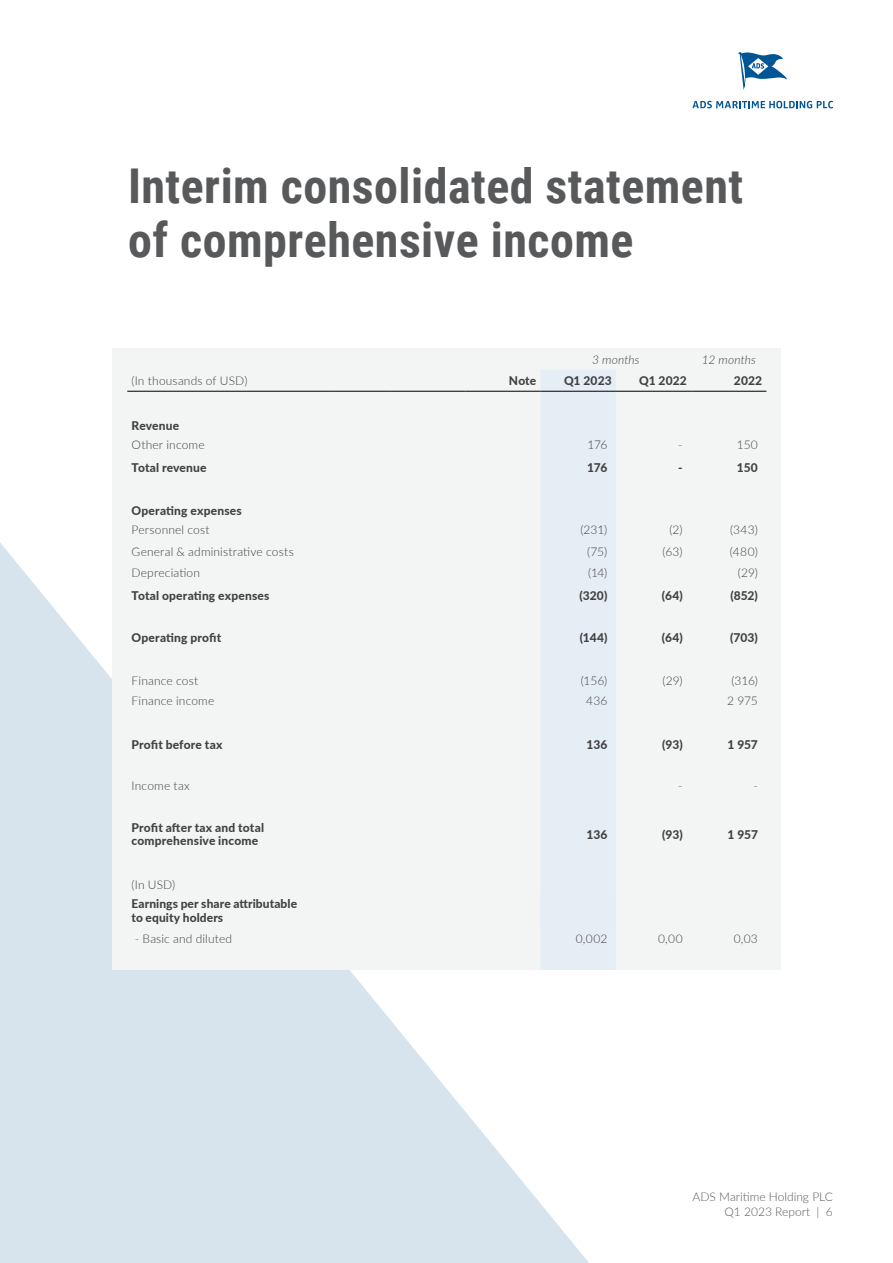
<style>
.page{position:relative;width:893px;height:1263px;background:#fff}
.page>*{position:absolute;margin:0;border:0;box-sizing:border-box;transform-origin:0 0}
.t1{font:700 48px/54px "Roboto Condensed";letter-spacing:.01em;color:#58595b}
.t2{font:800 12px/13.5px "Lato";letter-spacing:.01em;color:#414042}
.t3{font:300 12px "Lato";letter-spacing:.01em;color:#414042}
.t4{font:300 12px/14.4px "Lato";color:#58595b;text-align:right}
.t5{font:italic 300 12px "Lato";letter-spacing:.01em;color:#414042}
</style>
<div class="page">
<svg style="left:0;top:543px;width:589px;height:720px;fill:#d7e4ee"></svg>
<svg style="left:692px;top:101px;width:141px;height:7px"></svg>
<svg style="left:738px;top:52px;width:49px;height:38px"></svg>
<div style="left:112px;top:349px;width:669px;height:621px;background:#f3f4f4"></div>
<div style="left:541px;top:370px;width:75px;height:599px;background:#e6eef5"></div>
<div style="left:541px;top:893px;width:75px;height:34px;background:#e6eef5"></div>
<hr style="left:127px;top:391px;width:209px;height:1px;background:#000">
<hr style="left:336px;top:391px;width:54px;height:1px;background:#000">
<hr style="left:465px;top:391px;width:76px;height:1px;background:#000">
<hr style="left:616px;top:391px;width:75px;height:1px;background:#000">
<hr style="left:691px;top:391px;width:75px;height:1px;background:#000">
<hr style="left:541px;top:391px;width:75px;height:1px;background:#000">
<hr style="left:390px;top:391px;width:75px;height:1px;background:#000">
<h1 class="t1" style="left:128px;top:158px;width:617px">Interim consolidated statement of comprehensive income</h1>
<p class="t5" style="left:592px;top:351px;width:49px">3 months</p>
<p class="t5" style="left:702px;top:351px;width:56px">12 months</p>
<p class="t3" style="left:132px;top:373px;width:117px">(In thousands of USD)</p>
<p class="t2" style="left:509px;top:374px;width:29px">Note</p>
<p class="t2" style="left:564px;top:374px;width:49px">Q1 2023</p>
<p class="t2" style="left:639px;top:374px;width:49px">Q1 2022</p>
<p class="t2" style="left:734px;top:374px;width:30px">2022</p>
<p class="t2" style="left:132px;top:418px;width:49px">Revenue</p>
<p class="t3" style="left:132px;top:437px;width:75px">Other income</p>
<p class="t3" style="left:587px;top:437px;width:21px">176</p>
<p class="t3" style="left:678px;top:437px;width:6px">-</p>
<p class="t3" style="left:737px;top:437px;width:23px">150</p>
<p class="t2" style="left:132px;top:461px;width:77px">Total revenue</p>
<p class="t2" style="left:587px;top:461px;width:22px">176</p>
<p class="t2" style="left:678px;top:461px;width:6px">-</p>
<p class="t2" style="left:737px;top:461px;width:23px">150</p>
<p class="t2" style="left:132px;top:503px;width:112px">Operating expenses</p>
<p class="t3" style="left:132px;top:522px;width:80px">Personnel cost</p>
<p class="t3" style="left:580px;top:522px;width:28px">(231)</p>
<p class="t3" style="left:669px;top:522px;width:15px">(2)</p>
<p class="t3" style="left:730px;top:522px;width:29px">(343)</p>
<p class="t3" style="left:132px;top:543px;width:164px">General &amp; administrative costs</p>
<p class="t3" style="left:587px;top:543px;width:22px">(75)</p>
<p class="t3" style="left:662px;top:543px;width:22px">(63)</p>
<p class="t3" style="left:730px;top:543px;width:29px">(480)</p>
<p class="t3" style="left:132px;top:564px;width:70px">Depreciation</p>
<p class="t3" style="left:588px;top:564px;width:21px">(14)</p>
<p class="t3" style="left:738px;top:564px;width:22px">(29)</p>
<p class="t2" style="left:132px;top:588px;width:139px">Total operating expenses</p>
<p class="t2" style="left:579px;top:588px;width:29px">(320)</p>
<p class="t2" style="left:662px;top:588px;width:22px">(64)</p>
<p class="t2" style="left:730px;top:588px;width:29px">(852)</p>
<p class="t2" style="left:132px;top:631px;width:91px">Operating profit</p>
<p class="t2" style="left:580px;top:631px;width:29px">(144)</p>
<p class="t2" style="left:662px;top:631px;width:22px">(64)</p>
<p class="t2" style="left:730px;top:631px;width:29px">(703)</p>
<p class="t3" style="left:132px;top:672px;width:68px">Finance cost</p>
<p class="t3" style="left:581px;top:672px;width:28px">(156)</p>
<p class="t3" style="left:663px;top:672px;width:22px">(29)</p>
<p class="t3" style="left:731px;top:672px;width:28px">(316)</p>
<p class="t3" style="left:132px;top:692px;width:84px">Finance income</p>
<p class="t3" style="left:586px;top:692px;width:23px">436</p>
<p class="t3" style="left:727px;top:692px;width:32px">2 975</p>
<p class="t2" style="left:132px;top:737px;width:92px">Profit before tax</p>
<p class="t2" style="left:586px;top:737px;width:22px">136</p>
<p class="t2" style="left:662px;top:737px;width:22px">(93)</p>
<p class="t2" style="left:727px;top:737px;width:32px">1 957</p>
<p class="t3" style="left:132px;top:777px;width:60px">Income tax</p>
<p class="t3" style="left:678px;top:777px;width:6px">-</p>
<p class="t3" style="left:753px;top:777px;width:6px">-</p>
<p class="t2" style="left:132px;top:820px;width:134px">Profit after tax and total comprehensive income</p>
<p class="t2" style="left:586px;top:827px;width:22px">136</p>
<p class="t2" style="left:662px;top:827px;width:22px">(93)</p>
<p class="t2" style="left:727px;top:827px;width:32px">1 957</p>
<p class="t3" style="left:132px;top:876px;width:45px">(In USD)</p>
<p class="t2" style="left:132px;top:897px;width:167px">Earnings per share attributable to equity holders</p>
<p class="t3" style="left:135px;top:930px;width:99px">- Basic and diluted</p>
<p class="t3" style="left:576px;top:930px;width:33px">0,002</p>
<p class="t3" style="left:658px;top:930px;width:26px">0,00</p>
<p class="t3" style="left:734px;top:930px;width:26px">0,03</p>
<p class="t4" style="left:693px;top:1189px;width:142px">ADS Maritime Holding PLC<br>Q1 2023 Report | 6</p>
</div>
